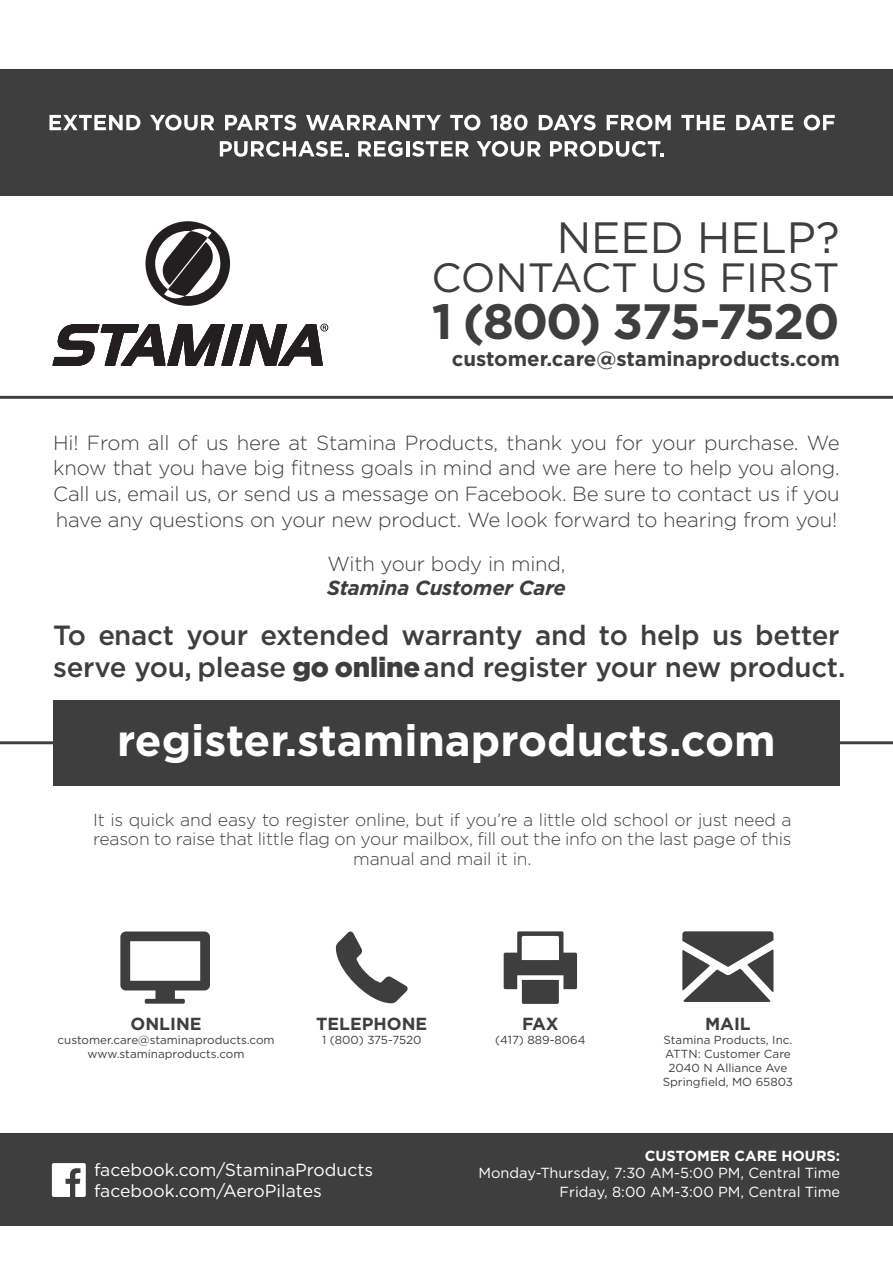
<style>
.page{position:relative;width:893px;height:1263px;background:#fff}
.page>*{position:absolute;margin:0;border:0;box-sizing:border-box;transform-origin:0 0}
.t1{font:700 49.65px "Gotham HTF";letter-spacing:-.04em;color:#3e3e3f}
.t2{font:700 43.8px "Gotham HTF";color:#fff}
.t3{font:43.8px "Gotham HTF";color:#3e3e3f}
.t4{font:40.8px "Gotham HTF";color:#3e3e3f}
.t5{font:500 27.75px/31.5px "Gotham HTF";letter-spacing:-.01em;color:#3e3e3f}
.t6{font:300 20.4px/25.7px "Gotham HTF";letter-spacing:-.01em;color:#3e3e3f;text-align:justify}
.t7{font:700 20.4px "Gotham HTF";color:#3e3e3f}
.t8{font:italic 700 20.4px "Gotham HTF";letter-spacing:-.01em;color:#3e3e3f}
.t9{font:300 17.55px/19.8px "Gotham HTF";letter-spacing:-.01em;color:#3e3e3f;text-align:center}
.t10{font:17.55px/21px "Gotham HTF";color:#fff}
.t11{font:700 17.55px "Gotham HTF";color:#3e3e3f}
.t12{font:14.55px/19.2px "Gotham HTF";color:#fff;text-align:right}
.t13{font:700 14.55px "Gotham HTF";color:#fff}
.t14{font:11.7px/14px "Gotham HTF";color:#3e3e3f;text-align:center}
.s1{font-weight:900}
</style>
<div class="page">
<hr style="left:0;top:741px;width:893px;height:3px;background:#3e3e3f">
<hr style="left:0;top:396px;width:893px;height:3px;background:#3e3e3f">
<div style="left:0;top:1133px;width:893px;height:92px;background:#3e3e3f"></div>
<div style="left:53px;top:700px;width:787px;height:85px;background:#3e3e3f"></div>
<svg style="left:335px;top:931px;width:73px;height:72px"></svg>
<svg style="left:504px;top:931px;width:73px;height:73px"></svg>
<svg style="left:120px;top:931px;width:90px;height:73px"></svg>
<svg style="left:682px;top:931px;width:91px;height:71px"></svg>
<svg style="left:52px;top:1163px;width:34px;height:34px"></svg>
<div style="left:0;top:70px;width:893px;height:126px;background:#3e3e3f"></div>
<svg style="left:49px;top:115px;width:91px;height:15px"></svg>
<svg style="left:150px;top:115px;width:64px;height:15px"></svg>
<svg style="left:225px;top:115px;width:71px;height:15px"></svg>
<svg style="left:306px;top:115px;width:135px;height:15px"></svg>
<svg style="left:450px;top:115px;width:30px;height:15px"></svg>
<svg style="left:490px;top:115px;width:38px;height:15px"></svg>
<svg style="left:539px;top:115px;width:57px;height:15px"></svg>
<svg style="left:607px;top:115px;width:64px;height:15px"></svg>
<svg style="left:681px;top:115px;width:44px;height:15px"></svg>
<svg style="left:736px;top:115px;width:57px;height:15px"></svg>
<svg style="left:804px;top:115px;width:31px;height:15px"></svg>
<svg style="left:220px;top:141px;width:128px;height:16px"></svg>
<svg style="left:358px;top:141px;width:45px;height:16px"></svg>
<hr style="left:406px;top:141px;width:3px;height:15px;background:#fff">
<svg style="left:412px;top:141px;width:57px;height:16px"></svg>
<svg style="left:476px;top:141px;width:65px;height:16px"></svg>
<svg style="left:550px;top:141px;width:114px;height:16px"></svg>
<svg style="left:145px;top:221px;width:85px;height:85px"></svg>
<svg style="left:53px;top:324px;width:275px;height:42px"></svg>
<h2 class="t3" style="left:557px;top:213px;width:285px">NEED HELP?</h2>
<h3 class="t4" style="left:431px;top:255px;width:410px">CONTACT US FIRST</h3>
<h1 class="t1" style="left:432px;top:293px;width:409px">1 (800) 375-7520</h1>
<p class="t7" style="left:452px;top:347px;width:390px">customer.care@staminaproducts.com</p>
<p class="t6" style="left:53px;top:429px;width:788px">Hi! From all of us here at Stamina Products, thank you for your purchase. We know that you have big fitness goals in mind and we are here to help you along.<br>Call us, email us, or send us a message on Facebook. Be sure to contact us if you have any questions on your new product. We look forward to hearing from you!</p>
<p class="t6" style="left:327px;top:551px;width:240px">With your body in mind,</p>
<p class="t8" style="left:327px;top:576px;width:240px">Stamina Customer Care</p>
<h3 class="t5" style="left:53px;top:619px;width:794px">To enact your extended warranty and to help us better serve you, please <span class="s1">go online</span>and register your new product.</h3>
<h2 class="t2" style="left:117px;top:715px;width:660px">register.staminaproducts.com</h2>
<p class="t9" style="left:93px;top:809px;width:700px">It is quick and easy to register online, but if you’re a little old school or just need a reason to raise that little flag on your mailbox, fill out the info on the last page of this manual and mail it in.</p>
<p class="t11" style="left:131px;top:1014px;width:72px">ONLINE</p>
<p class="t14" style="left:58px;top:1033px;width:219px">customer.care@staminaproducts.com www.staminaproducts.com</p>
<p class="t11" style="left:316px;top:1014px;width:113px">TELEPHONE</p>
<p class="t14" style="left:322px;top:1033px;width:101px">1 (800) 375-7520</p>
<p class="t10" style="left:94px;top:1159px;width:281px">facebook.com/StaminaProducts facebook.com/AeroPilates</p>
<p class="t11" style="left:522px;top:1014px;width:38px">FAX</p>
<p class="t14" style="left:495px;top:1033px;width:92px">(417) 889-8064</p>
<p class="t11" style="left:705px;top:1014px;width:47px">MAIL</p>
<p class="t14" style="left:663px;top:1033px;width:132px">Stamina Products, Inc.<br>ATTN: Customer Care<br>2040 N Alliance Ave<br>Springfield, MO 65803</p>
<p class="t13" style="left:645px;top:1147px;width:197px">CUSTOMER CARE HOURS:</p>
<p class="t12" style="left:478px;top:1163px;width:363px">Monday-Thursday, 7:30 AM-5:00 PM, Central Time<br>Friday, 8:00 AM-3:00 PM, Central Time</p>
</div>
